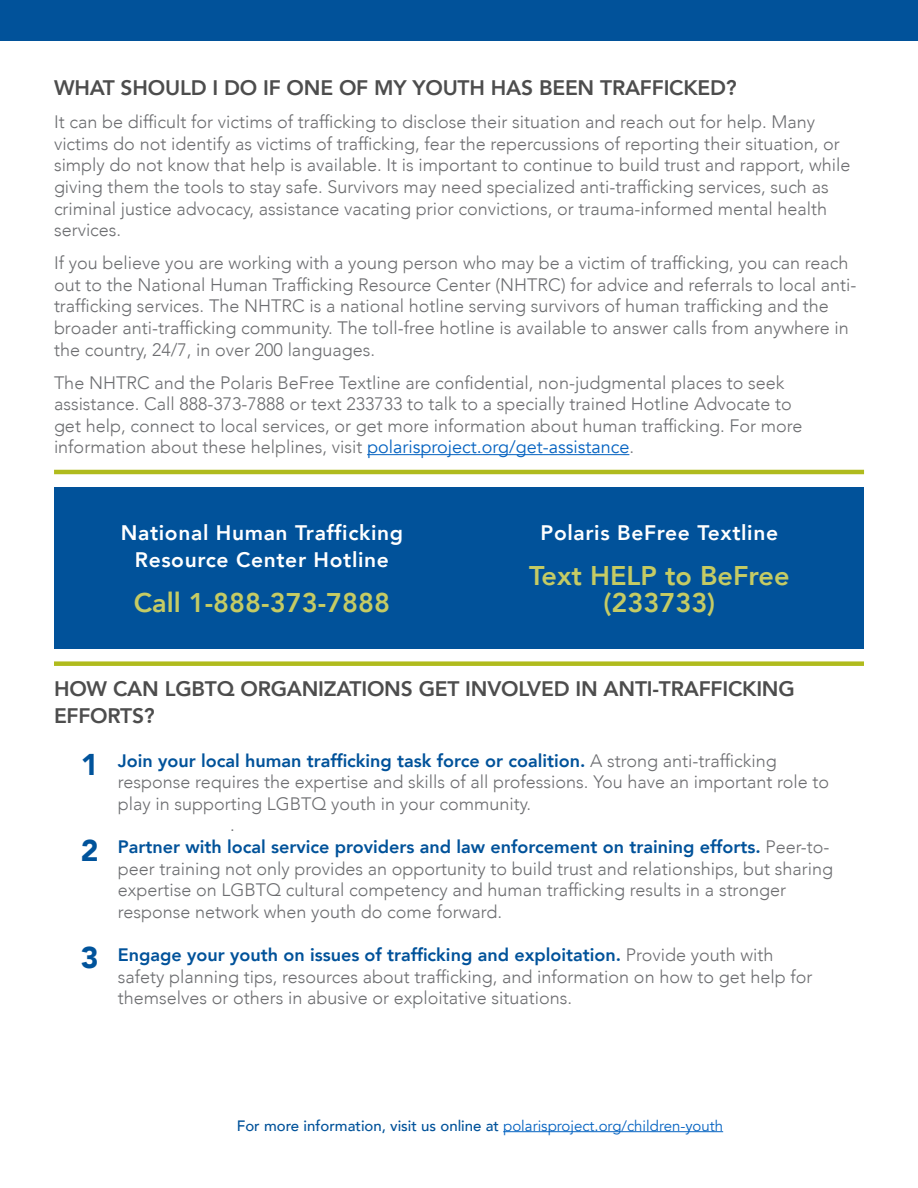
<style>
.page{position:relative;width:918px;height:1188px;background:#fff}
.page>*{position:absolute;margin:0;border:0;box-sizing:border-box;transform-origin:0 0}
.Head_3{font:900 30px "Avenir";color:#00539b}
.Body{font:800 27px/27px "Avenir";color:#c5cb64;text-align:center}
.Default{font:800 21px "Avenir";letter-spacing:-.01em;color:#4d4d4d}
.Body-2{font:800 21px/27px "Avenir";letter-spacing:.03em;color:#fff;text-align:center}
.Body-3{font:300 18px/21.6px "Avenir";color:#6c6d70}
.t1{font:500 15px "Avenir";color:#01529a}
.s1{font-weight:400;color:#0563c1}
.s2{font-weight:800;color:#01529a}
</style>
<div class="page">
<hr style="left:367px;top:454px;width:262px;height:1px;background:#0563c1">
<div style="left:0;top:0;width:918px;height:40px;background:#01529a"></div>
<div style="left:54px;top:487px;width:810px;height:161px;background:#01529a"></div>
<hr style="left:54px;top:470px;width:810px;height:4px;background:#b0bb1d">
<div style="left:54px;top:661px;width:810px;height:5px;background:#b0bb1d"></div>
<hr style="left:503px;top:1131px;width:220px;height:1px;background:#0563c1">
<p class="Default" style="left:54px;top:71px;width:684px">WHAT SHOULD I DO IF ONE OF MY YOUTH HAS BEEN TRAFFICKED?</p>
<p class="Body-3" style="left:54px;top:111px;width:798px">It can be difficult for victims of trafficking to disclose their situation and reach out for help. Many victims do not identify as victims of trafficking, fear the repercussions of reporting their situation, or simply do not know that help is available. It is important to continue to build trust and rapport, while giving them the tools to stay safe. Survivors may need specialized anti-trafficking services, such as criminal justice advocacy, assistance vacating prior convictions, or trauma-informed mental health services.</p>
<p class="Body-3" style="left:54px;top:252px;width:804px">If you believe you are working with a young person who may be a victim of trafficking, you can reach out to the National Human Trafficking Resource Center (NHTRC) for advice and referrals to local anti&shy;trafficking services. The NHTRC is a national hotline serving survivors of human trafficking and the broader anti-trafficking community. The toll-free hotline is available to answer calls from anywhere in the country, 24/7, in over 200 languages.</p>
<p class="Body-3" style="left:54px;top:372px;width:750px">The NHTRC and the Polaris BeFree Textline are confidential, non-judgmental places to seek assistance. Call 888-373-7888 or text 233733 to talk to a specially trained Hotline Advocate to get help, connect to local services, or get more information about human trafficking. For more information about these helplines, visit <span class="s1">polarisproject.org/get-assistance</span>.</p>
<p class="Body-2" style="left:121px;top:520px;width:284px">National Human Trafficking<br>Resource Center Hotline</p>
<p class="Body" style="left:134px;top:590px;width:258px">Call 1-888-373-7888</p>
<p class="Body-2" style="left:541px;top:520px;width:239px">Polaris BeFree Textline</p>
<p class="Body" style="left:529px;top:563px;width:262px">Text HELP to BeFree (233733)</p>
<p class="Default" style="left:54px;top:673px;width:742px">HOW CAN LGBTQ ORGANIZATIONS GET INVOLVED IN ANTI-TRAFFICKING</p>
<p class="Default" style="left:54px;top:700px;width:102px">EFFORTS?</p>
<p class="Head_3" style="left:81px;top:738px;width:19px">1</p>
<p class="Head_3" style="left:81px;top:825px;width:19px">2</p>
<p class="Head_3" style="left:81px;top:932px;width:19px">3</p>
<p class="Body-3" style="left:118px;top:750px;width:713px"><span class="s2">Join your local human trafficking task force or coalition.</span> A strong anti-trafficking response requires the expertise and skills of all professions. You have an important role to play in supporting LGBTQ youth in your community.</p>
<p class="Body-3" style="left:230px;top:814px;width:6px">.</p>
<p class="Body-3" style="left:118px;top:836px;width:717px"><span class="s2">Partner with local service providers and law enforcement on training efforts.</span> Peer-to&shy;peer training not only provides an opportunity to build trust and relationships, but sharing expertise on LGBTQ cultural competency and human trafficking results in a stronger response network when youth do come forward.</p>
<p class="Body-3" style="left:118px;top:944px;width:696px"><span class="s2">Engage your youth on issues of trafficking and exploitation.</span> Provide youth with safety planning tips, resources about trafficking, and information on how to get help for themselves or others in abusive or exploitative situations.</p>
<p class="t1" style="left:237px;top:1112px;width:488px">For more information, visit us online at <span class="s1">polarisproject.org/children-youth</span></p>
</div>
